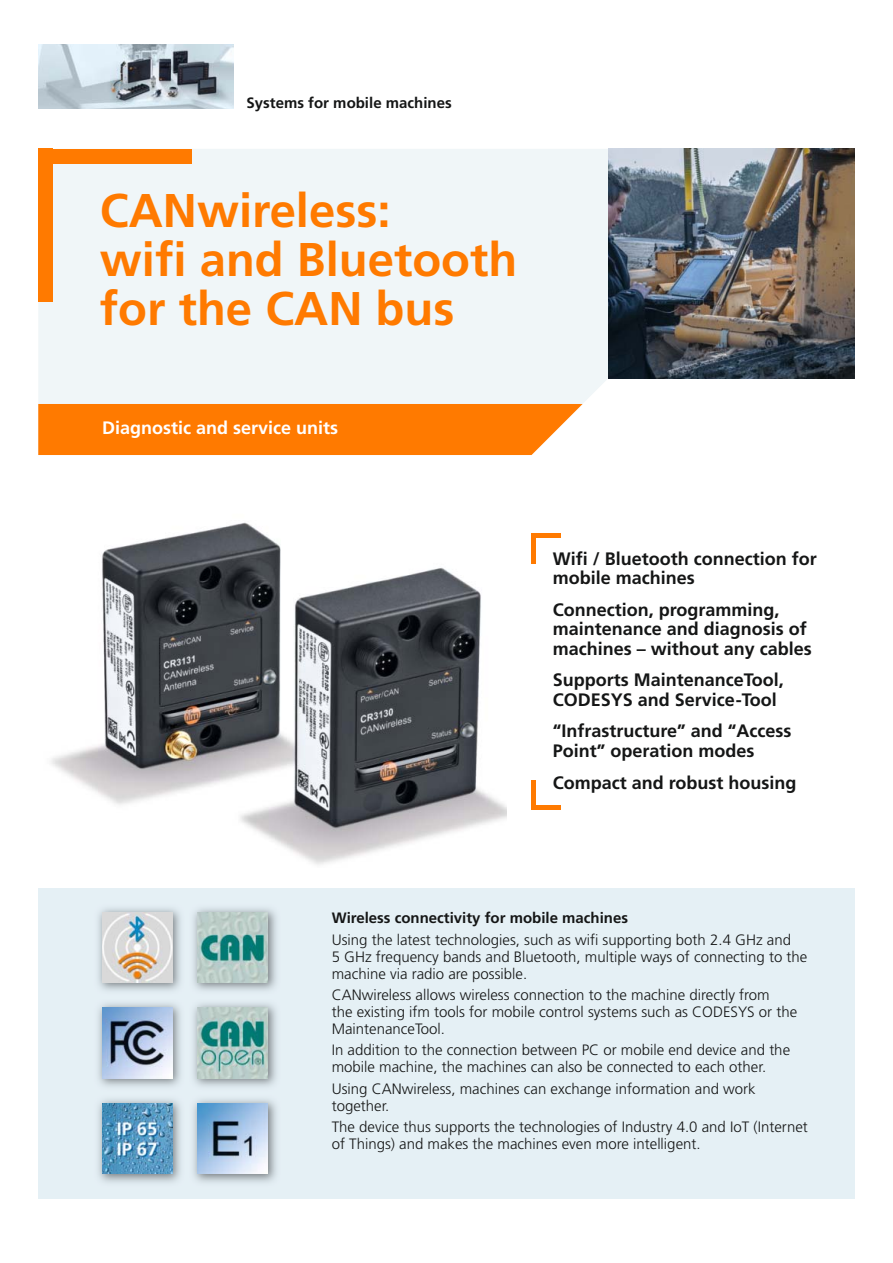
<style>
.page{position:relative;width:893px;height:1263px;background:#fff}
.page>*{position:absolute;margin:0;border:0;box-sizing:border-box;transform-origin:0 0}
.t1{font:700 47.25px/48.9px "Frutiger LT Com";color:#ff7a00}
.t2{font:700 18px/19.2px "Frutiger LT Com";color:#151616}
.t3{font:700 18px "Frutiger LT Com";color:#fff}
.t4{font:300 15px/17px "Frutiger LT Com";color:#151616}
.t5{font:700 15px "Frutiger LT Com";color:#151616}
</style>
<div class="page">
<img style="left:38px;top:522px;width:468px;height:367px">
<div style="left:38px;top:889px;width:817px;height:310px;background:#e5f0f5"></div>
<div style="left:38px;top:149px;width:570px;height:255px;background:#f0f6f8"></div>
<img style="left:608px;top:149px;width:247px;height:229px">
<div style="left:38px;top:404px;width:545px;height:51px;background:#ff7a00"></div>
<div style="left:38px;top:149px;width:153px;height:15px;background:#ff7a00"></div>
<div style="left:38px;top:149px;width:15px;height:153px;background:#ff7a00"></div>
<img style="left:98px;top:908px;width:179px;height:275px">
<img style="left:102px;top:912px;width:70px;height:70px">
<img style="left:188px;top:908px;width:1px;height:275px">
<img style="left:198px;top:912px;width:70px;height:70px">
<img style="left:102px;top:1008px;width:70px;height:70px">
<img style="left:189px;top:998px;width:88px;height:1px">
<img style="left:198px;top:1008px;width:70px;height:70px">
<img style="left:102px;top:1103px;width:70px;height:71px">
<img style="left:189px;top:1093px;width:88px;height:1px">
<img style="left:198px;top:1103px;width:70px;height:71px">
<img style="left:38px;top:45px;width:196px;height:63px">
<hr style="left:531px;top:534px;width:30px;height:4px;background:#ff7a00">
<div style="left:531px;top:534px;width:5px;height:29px;background:#ff7a00"></div>
<hr style="left:531px;top:806px;width:30px;height:4px;background:#ff7a00">
<div style="left:531px;top:780px;width:5px;height:30px;background:#ff7a00"></div>
<p class="t5" style="left:247px;top:97px;width:207px">Systems for mobile machines</p>
<h1 class="t1" style="left:100px;top:190px;width:419px">CANwireless:<br>wifi and Bluetooth for the CAN bus</h1>
<p class="t3" style="left:102px;top:420px;width:238px">Diagnostic and service units</p>
<p class="t2" style="left:553px;top:551px;width:266px">Wifi / Bluetooth connection for mobile machines</p>
<p class="t2" style="left:553px;top:602px;width:261px">Connection, programming, maintenance and diagnosis of machines – without any cables</p>
<p class="t2" style="left:553px;top:672px;width:233px">Supports MaintenanceTool,<br>CODESYS and Service-Tool</p>
<p class="t2" style="left:553px;top:723px;width:240px">“Infrastructure” and “Access<br>Point” operation modes</p>
<p class="t2" style="left:553px;top:774px;width:245px">Compact and robust housing</p>
<p class="t5" style="left:332px;top:912px;width:298px">Wireless connectivity for mobile machines</p>
<p class="t4" style="left:332px;top:932px;width:477px">Using the latest technologies, such as wifi supporting both 2.4 GHz and<br>5 GHz frequency bands and Bluetooth, multiple ways of connecting to the machine via radio are possible.</p>
<p class="t4" style="left:332px;top:987px;width:467px">CANwireless allows wireless connection to the machine directly from<br>the existing ifm tools for mobile control systems such as CODESYS or the<br>MaintenanceTool.</p>
<p class="t4" style="left:332px;top:1043px;width:460px">In addition to the connection between PC or mobile end device and the mobile machine, the machines can also be connected to each other.</p>
<p class="t4" style="left:332px;top:1081px;width:425px">Using CANwireless, machines can exchange information and work together.</p>
<p class="t4" style="left:332px;top:1119px;width:478px">The device thus supports the technologies of Industry 4.0 and IoT (Internet of Things) and makes the machines even more intelligent.</p>
</div>
